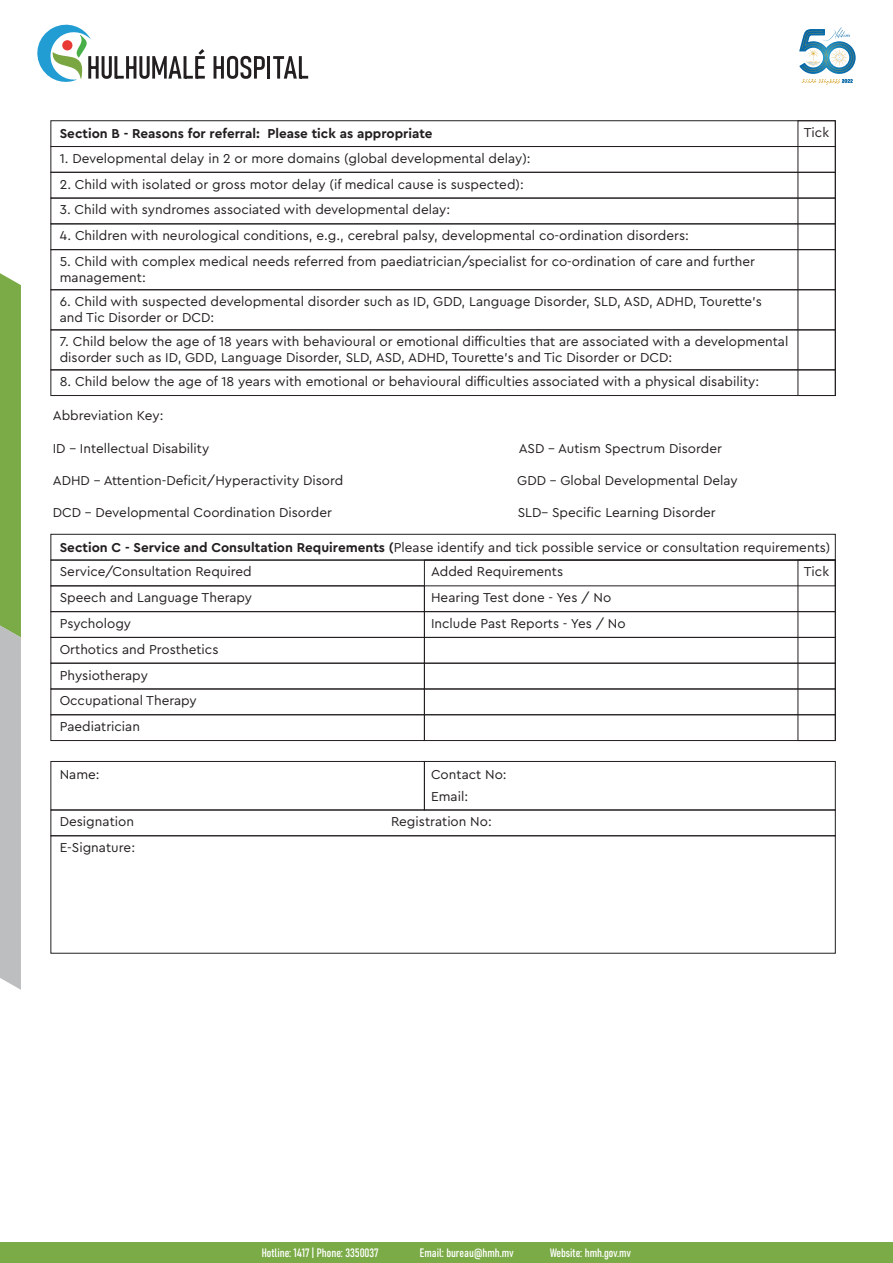
<style>
.page{position:relative;width:893px;height:1263px;background:#fff}
.page>*{position:absolute;margin:0;border:0;box-sizing:border-box;transform-origin:0 0}
.t1{font:13.5px/25.8px "Cera Pro";color:#231f20}
.t2{font:700 13.5px "Cera Pro";color:#231f20}
.t3{font:12px "Bahnschrift";color:#fff}
.s1{font-weight:700}
</style>
<div class="page">
<div style="left:0;top:1242px;width:893px;height:21px;background:#7bab46"></div>
<svg style="left:799px;top:28px;width:57px;height:57px"></svg>
<svg style="left:37px;top:24px;width:168px;height:58px"></svg>
<hr style="left:214px;top:56px;width:2px;height:23px;background:#231f20">
<svg style="left:215px;top:56px;width:50px;height:23px"></svg>
<hr style="left:267px;top:56px;width:3px;height:23px;background:#231f20">
<svg style="left:273px;top:56px;width:35px;height:23px"></svg>
<hr style="left:299px;top:56px;width:3px;height:23px;background:#231f20">
<svg style="left:0;top:273px;width:21px;height:717px;background:#9db585"></svg>
<div style="left:50px;top:120px;width:786px;height:27px;border:1px solid #231f20"></div>
<div style="left:50px;top:146px;width:786px;height:27px;border:1px solid #231f20"></div>
<div style="left:50px;top:172px;width:786px;height:26px;border:1px solid #231f20"></div>
<div style="left:50px;top:198px;width:786px;height:26px;border:1px solid #231f20"></div>
<div style="left:50px;top:223px;width:786px;height:27px;border:1px solid #231f20"></div>
<div style="left:50px;top:369px;width:786px;height:27px;border:1px solid #231f20"></div>
<div style="left:50px;top:534px;width:786px;height:26px;border:1px solid #231f20"></div>
<div style="left:50px;top:560px;width:786px;height:26px;border:1px solid #231f20"></div>
<div style="left:50px;top:585px;width:375px;height:27px;border:1px solid #231f20"></div>
<div style="left:50px;top:611px;width:375px;height:27px;border:1px solid #231f20"></div>
<div style="left:50px;top:637px;width:375px;height:26px;border:1px solid #231f20"></div>
<div style="left:50px;top:663px;width:375px;height:26px;border:1px solid #231f20"></div>
<div style="left:50px;top:714px;width:375px;height:27px;border:1px solid #231f20"></div>
<div style="left:424px;top:560px;width:412px;height:52px;border:1px solid #231f20"></div>
<div style="left:424px;top:611px;width:412px;height:27px;border:1px solid #231f20"></div>
<div style="left:424px;top:637px;width:412px;height:26px;border:1px solid #231f20"></div>
<div style="left:424px;top:663px;width:412px;height:26px;border:1px solid #231f20"></div>
<div style="left:424px;top:714px;width:412px;height:27px;border:1px solid #231f20"></div>
<div style="left:50px;top:810px;width:786px;height:26px;border:1px solid #231f20"></div>
<div style="left:50px;top:835px;width:786px;height:118px;border:1px solid #231f20"></div>
<div style="left:50px;top:249px;width:786px;height:41px;border:1px solid #231f20"></div>
<div style="left:50px;top:289px;width:786px;height:41px;border:1px solid #231f20"></div>
<div style="left:50px;top:329px;width:786px;height:41px;border:1px solid #231f20"></div>
<div style="left:798px;top:120px;width:38px;height:276px;border:1px solid #231f20"></div>
<div style="left:798px;top:560px;width:38px;height:181px;border:1px solid #231f20"></div>
<div style="left:50px;top:761px;width:375px;height:49px;border:1px solid #231f20"></div>
<div style="left:424px;top:761px;width:412px;height:49px;border:1px solid #231f20"></div>
<p class="t2" style="left:60px;top:125px;width:374px">Section B - Reasons for referral: Please tick as appropriate</p>
<p class="t1" style="left:60px;top:145px;width:472px">1. Developmental delay in 2 or more domains (global developmental delay):</p>
<p class="t1" style="left:60px;top:171px;width:466px">2. Child with isolated or gross motor delay (if medical cause is suspected):</p>
<p class="t1" style="left:60px;top:196px;width:392px">3. Child with syndromes associated with developmental delay:</p>
<p class="t1" style="left:60px;top:222px;width:631px">4. Children with neurological conditions, e.g., cerebral palsy, developmental co-ordination disorders:</p>
<p class="t1" style="left:60px;top:253px;width:697px;line-height:16.2px">5. Child with complex medical needs referred from paediatrician/specialist for co-ordination of care and further management:</p>
<p class="t1" style="left:60px;top:293px;width:704px;line-height:16.2px">6. Child with suspected developmental disorder such as ID, GDD, Language Disorder, SLD, ASD, ADHD, Tourette’s and Tic Disorder or DCD:</p>
<p class="t1" style="left:60px;top:333px;width:730px;line-height:16.2px">7. Child below the age of 18 years with behavioural or emotional difficulties that are associated with a developmental disorder such as ID, GDD, Language Disorder, SLD, ASD, ADHD, Tourette’s and Tic Disorder or DCD:</p>
<p class="t1" style="left:60px;top:368px;width:701px">8. Child below the age of 18 years with emotional or behavioural difficulties associated with a physical disability:</p>
<p class="t1" style="left:53px;top:402px;width:112px">Abbreviation Key:</p>
<p class="t1" style="left:53px;top:435px;width:158px">ID – Intellectual Disability</p>
<p class="t1" style="left:519px;top:435px;width:205px">ASD – Autism Spectrum Disorder</p>
<p class="t1" style="left:53px;top:467px;width:292px">ADHD – Attention-Deficit/Hyperactivity Disord</p>
<p class="t1" style="left:517px;top:467px;width:222px">GDD – Global Developmental Delay</p>
<p class="t1" style="left:53px;top:499px;width:281px">DCD – Developmental Coordination Disorder</p>
<p class="t1" style="left:518px;top:499px;width:200px">SLD– Specific Learning Disorder</p>
<p class="t1" style="left:804px;top:119px;width:27px">Tick</p>
<p class="t1" style="left:60px;top:535px;width:772px;line-height:24.5px"><span class="s1">Section C - Service and Consultation Requirements (</span>Please identify and tick possible service or consultation requirements)<br>Service/Consultation Required</p>
<p class="t1" style="left:804px;top:558px;width:27px">Tick</p>
<p class="t1" style="left:431px;top:558px;width:134px">Added Requirements</p>
<p class="t1" style="left:60px;top:584px;width:194px">Speech and Language Therapy</p>
<p class="t1" style="left:431px;top:584px;width:182px">Hearing Test done - Yes / No</p>
<p class="t1" style="left:60px;top:610px;width:73px">Psychology</p>
<p class="t1" style="left:431px;top:610px;width:196px">Include Past Reports - Yes / No</p>
<p class="t1" style="left:60px;top:636px;width:160px">Orthotics and Prosthetics<br>Physiotherapy<br>Occupational Therapy<br>Paediatrician</p>
<p class="t1" style="left:60px;top:761px;width:41px">Name:</p>
<p class="t1" style="left:431px;top:764px;width:77px;line-height:21.5px">Contact No:<br>Email:</p>
<p class="t1" style="left:60px;top:808px;width:76px">Designation</p>
<p class="t1" style="left:391px;top:808px;width:102px">Registration No:</p>
<p class="t1" style="left:60px;top:834px;width:77px">E-Signature:</p>
<p class="t3" style="left:262px;top:1243px;width:119px">Hotline: 1417 | Phone: 3350037</p>
<p class="t3" style="left:420px;top:1243px;width:96px">Email: bureau@hmh.mv</p>
<p class="t3" style="left:550px;top:1243px;width:82px">Website: hmh.gov.mv</p>
</div>
